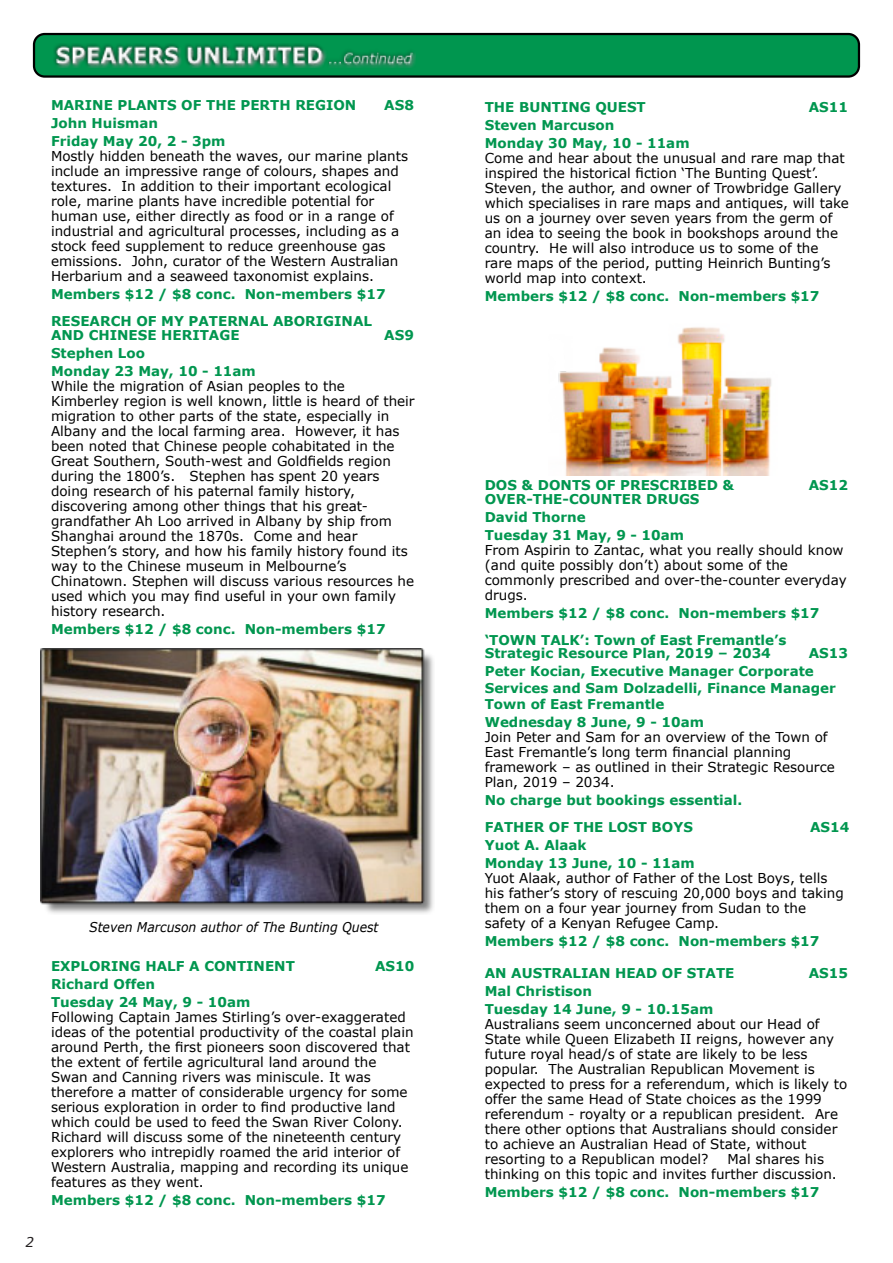
<style>
.page{position:relative;width:893px;height:1263px;background:#fff}
.page>*{position:absolute;margin:0;border:0;box-sizing:border-box;transform-origin:0 0}
.t1{font:13.65px/15px "Verdana";color:#000}
.t2{font:700 13.5px/18px "Verdana";color:#00964f}
.t3{font:italic 13.5px "Verdana";color:#000;scale:.92 1}
.t4{font:italic 13.5px "Verdana";color:#231f20}
</style>
<div class="page">
<div style="left:33px;top:33px;width:827px;height:45px;background:#00964f;border:2px solid #000;border-radius:11px"></div>
<img style="left:54px;top:44px;width:362px;height:23px">
<img style="left:558px;top:327px;width:214px;height:148px">
<img style="left:41px;top:648px;width:393px;height:266px">
<p class="t2" style="left:51px;top:98px;width:307px">MARINE PLANTS OF THE PERTH REGION</p>
<p class="t2" style="left:384px;top:98px;width:31px">AS8</p>
<p class="t2" style="left:51px;top:116px;width:176px">John Huisman<br>Friday May 20, 2 - 3pm</p>
<p class="t1" style="left:51px;top:150px;width:359px">Mostly hidden beneath the waves, our marine plants include an impressive range of colours, shapes and textures. In addition to their important ecological role, marine plants have incredible potential for human use, either directly as food or in a range of industrial and agricultural processes, including as a stock feed supplement to reduce greenhouse gas emissions. John, curator of the Western Australian Herbarium and a seaweed taxonomist explains.</p>
<p class="t2" style="left:51px;top:282px;width:336px;line-height:27px">Members $12 / $8 conc. Non-members $17<br>RESEARCH OF MY PATERNAL ABORIGINAL</p>
<p class="t2" style="left:51px;top:327px;width:190px">AND CHINESE HERITAGE</p>
<p class="t2" style="left:384px;top:327px;width:31px">AS9</p>
<p class="t2" style="left:51px;top:345px;width:206px">Stephen Loo<br>Monday 23 May, 10 - 11am</p>
<p class="t1" style="left:51px;top:379px;width:365px">While the migration of Asian peoples to the Kimberley region is well known, little is heard of their migration to other parts of the state, especially in Albany and the local farming area. However, it has been noted that Chinese people cohabitated in the Great Southern, South-west and Goldfields region during the 1800’s. Stephen has spent 20 years doing research of his paternal family history, discovering among other things that his great&shy;grandfather Ah Loo arrived in Albany by ship from Shanghai around the 1870s. Come and hear Stephen’s story, and how his family history found its way to the Chinese museum in Melbourne’s Chinatown. Stephen will discuss various resources he used which you may find useful in your own family history research.</p>
<p class="t2" style="left:51px;top:621px;width:336px">Members $12 / $8 conc. Non-members $17</p>
<p class="t4" style="left:26px;top:1236px;width:10px">2</p>
<p class="t3" style="left:89px;top:922px;width:316px">Steven Marcuson author of The Bunting Quest</p>
<p class="t2" style="left:51px;top:959px;width:245px">EXPLORING HALF A CONTINENT</p>
<p class="t2" style="left:375px;top:959px;width:41px">AS10</p>
<p class="t2" style="left:51px;top:977px;width:201px">Richard Offen<br>Tuesday 24 May, 9 - 10am</p>
<p class="t1" style="left:51px;top:1011px;width:364px">Following Captain James Stirling’s over-exaggerated ideas of the potential productivity of the coastal plain around Perth, the first pioneers soon discovered that the extent of fertile agricultural land around the Swan and Canning rivers was miniscule. It was therefore a matter of considerable urgency for some serious exploration in order to find productive land which could be used to feed the Swan River Colony.<br>Richard will discuss some of the nineteenth century explorers who intrepidly roamed the arid interior of Western Australia, mapping and recording its unique features as they went.</p>
<p class="t2" style="left:51px;top:1193px;width:336px">Members $12 / $8 conc. Non-members $17</p>
<p class="t2" style="left:485px;top:100px;width:163px">THE BUNTING QUEST</p>
<p class="t2" style="left:809px;top:100px;width:41px">AS11</p>
<p class="t2" style="left:485px;top:118px;width:206px">Steven Marcuson<br>Monday 30 May, 10 - 11am</p>
<p class="t1" style="left:485px;top:152px;width:366px">Come and hear about the unusual and rare map that inspired the historical fiction ‘The Bunting Quest’.<br>Steven, the author, and owner of Trowbridge Gallery which specialises in rare maps and antiques, will take us on a journey over seven years from the germ of an idea to seeing the book in bookshops around the country. He will also introduce us to some of the rare maps of the period, putting Heinrich Bunting’s world map into context.</p>
<p class="t2" style="left:485px;top:289px;width:336px">Members $12 / $8 conc. Non-members $17</p>
<p class="t2" style="left:485px;top:478px;width:251px">DOS &amp; DONTS OF PRESCRIBED &amp;</p>
<p class="t2" style="left:809px;top:478px;width:41px">AS12</p>
<p class="t2" style="left:485px;top:491px;width:216px">OVER-THE-COUNTER DRUGS<br>David Thorne<br>Tuesday 31 May, 9 - 10am</p>
<p class="t1" style="left:485px;top:543px;width:363px">From Aspirin to Zantac, what you really should know (and quite possibly don’t) about some of the commonly prescribed and over-the-counter everyday drugs.</p>
<p class="t2" style="left:485px;top:601px;width:336px;line-height:27px">Members $12 / $8 conc. Non-members $17 ‘TOWN TALK’: Town of East Fremantle’s</p>
<p class="t2" style="left:485px;top:646px;width:288px">Strategic Resource Plan, 2019 – 2034</p>
<p class="t2" style="left:485px;top:646px;width:365px;text-indent:324px">AS13<br>Peter Kocian, Executive Manager Corporate</p>
<p class="t2" style="left:485px;top:681px;width:353px;line-height:16.5px">Services and Sam Dolzadelli, Finance Manager<br>Town of East Fremantle</p>
<p class="t2" style="left:485px;top:715px;width:221px">Wednesday 8 June, 9 - 10am</p>
<p class="t1" style="left:485px;top:731px;width:351px">Join Peter and Sam for an overview of the Town of East Fremantle’s long term financial planning framework – as outlined in their Strategic Resource Plan, 2019 – 2034.</p>
<p class="t2" style="left:485px;top:788px;width:259px;line-height:27px">No charge but bookings essential.<br>FATHER OF THE LOST BOYS</p>
<p class="t2" style="left:810px;top:820px;width:41px">AS14</p>
<p class="t2" style="left:485px;top:838px;width:211px">Yuot A. Alaak<br>Monday 13 June, 10 - 11am</p>
<p class="t1" style="left:485px;top:872px;width:360px">Yuot Alaak, author of Father of the Lost Boys, tells his father’s story of rescuing 20,000 boys and taking them on a four year journey from Sudan to the safety of a Kenyan Refugee Camp.</p>
<p class="t2" style="left:485px;top:934px;width:336px">Members $12 / $8 conc. Non-members $17</p>
<p class="t2" style="left:485px;top:965px;width:251px">AN AUSTRALIAN HEAD OF STATE</p>
<p class="t2" style="left:809px;top:965px;width:41px">AS15</p>
<p class="t2" style="left:485px;top:983px;width:230px">Mal Christison<br>Tuesday 14 June, 9 - 10.15am</p>
<p class="t1" style="left:485px;top:1017px;width:364px">Australians seem unconcerned about our Head of State while Queen Elizabeth II reigns, however any future royal head/s of state are likely to be less popular. The Australian Republican Movement is expected to press for a referendum, which is likely to offer the same Head of State choices as the 1999 referendum - royalty or a republican president. Are there other options that Australians should consider to achieve an Australian Head of State, without resorting to a Republican model?</p>
<p class="t1" style="left:485px;top:1152px;width:354px;text-indent:243px">Mal shares his thinking on this topic and invites further discussion.</p>
<p class="t2" style="left:485px;top:1184px;width:336px">Members $12 / $8 conc. Non-members $17</p>
</div>
